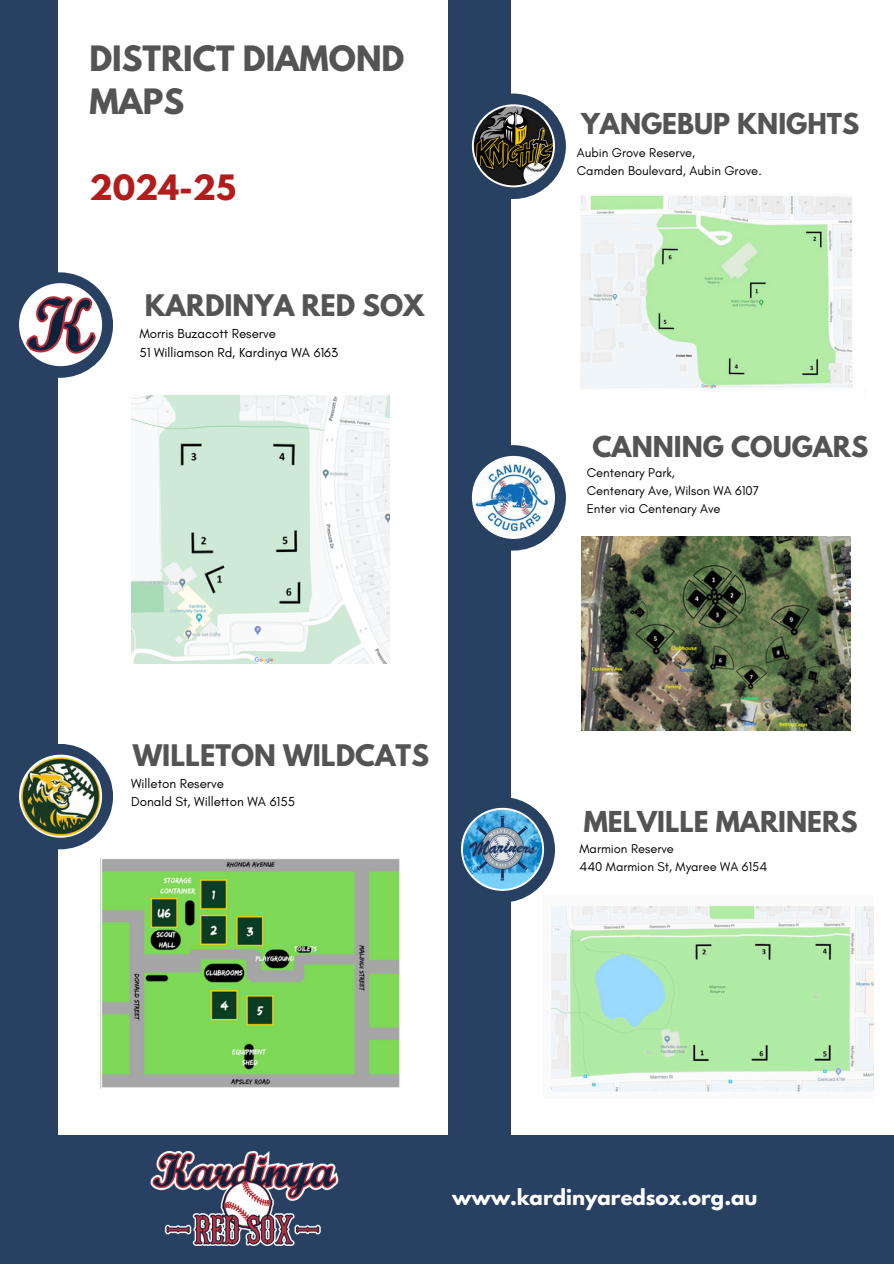
<style>
.page{position:relative;width:894px;height:1264px;background:#fff}
.page>*{position:absolute;margin:0;border:0;box-sizing:border-box;transform-origin:0 0}
.t1{font:700 30.9px/42.8px "League Spartan";color:#545454}
.t2{font:700 30.9px "League Spartan";color:#b31c1c}
.t3{font:700 26.25px "League Spartan";color:#545454}
.t4{font:700 25.5px "League Spartan";color:#545454}
.t5{font:700 19.65px "League Spartan";color:#fff}
.t6{font:13.35px "Glacial Indifference";color:#000}
.t7{font:12.9px "Glacial Indifference";color:#000}
</style>
<div class="page">
<div style="left:0;top:0;width:58px;height:1041px;background:#284163"></div>
<svg style="left:19px;top:272px;width:94px;height:106px"></svg>
<svg style="left:19px;top:283px;width:83px;height:83px"></svg>
<img style="left:21px;top:285px;width:79px;height:79px;border-radius:50%">
<div style="left:0;top:706px;width:58px;height:557px;background:#284163"></div>
<svg style="left:19px;top:744px;width:94px;height:105px"></svg>
<svg style="left:19px;top:754px;width:83px;height:83px"></svg>
<div style="left:448px;top:0;width:63px;height:1122px;background:#284163"></div>
<svg style="left:471px;top:94px;width:94px;height:105px"></svg>
<svg style="left:472px;top:104px;width:83px;height:83px"></svg>
<img style="left:473px;top:106px;width:80px;height:79px;border-radius:50%">
<img style="left:581px;top:195px;width:272px;height:194px">
<img style="left:21px;top:757px;width:79px;height:79px;border-radius:50%">
<svg style="left:471px;top:445px;width:94px;height:105px"></svg>
<svg style="left:472px;top:456px;width:83px;height:83px"></svg>
<img style="left:473px;top:458px;width:80px;height:79px;border-radius:50%">
<img style="left:581px;top:536px;width:269px;height:194px">
<div style="left:448px;top:818px;width:63px;height:445px;background:#284163"></div>
<svg style="left:461px;top:798px;width:94px;height:104px"></svg>
<svg style="left:461px;top:807px;width:83px;height:83px"></svg>
<img style="left:463px;top:809px;width:79px;height:80px;border-radius:50%">
<img style="left:543px;top:896px;width:330px;height:196px">
<img style="left:131px;top:395px;width:258px;height:268px">
<div style="left:0;top:1135px;width:893px;height:128px;background:#284163"></div>
<img style="left:150px;top:1151px;width:188px;height:94px">
<img style="left:100px;top:858px;width:300px;height:230px">
<p class="t1" style="left:89px;top:42px;width:316px">DISTRICT DIAMOND<br>MAPS</p>
<p class="t2" style="left:89px;top:172px;width:148px">2024-25</p>
<p class="t3" style="left:145px;top:292px;width:281px">KARDINYA RED SOX</p>
<p class="t6" style="left:139px;top:325px;width:138px">Morris Buzacott Reserve</p>
<p class="t6" style="left:139px;top:344px;width:200px">51 Williamson Rd, Kardinya WA 6163</p>
<h3 class="t3" style="left:133px;top:742px;width:298px">WILLETON WILDCATS</h3>
<p class="t6" style="left:131px;top:775px;width:94px">Willeton Reserve</p>
<p class="t6" style="left:131px;top:793px;width:165px">Donald St, Willetton WA 6155</p>
<p class="t4" style="left:581px;top:111px;width:279px">YANGEBUP KNIGHTS</p>
<p class="t7" style="left:576px;top:144px;width:120px">Aubin Grove Reserve,</p>
<h3 class="t7" style="left:576px;top:162px;width:186px">Camden Boulevard, Aubin Grove.</h3>
<h3 class="t4" style="left:592px;top:433px;width:277px">CANNING COUGARS</h3>
<p class="t7" style="left:586px;top:465px;width:89px">Centenary Park,</p>
<p class="t7" style="left:586px;top:483px;width:174px">Centenary Ave, Wilson WA 6107</p>
<p class="t7" style="left:586px;top:501px;width:135px">Enter via Centenary Ave</p>
<p class="t4" style="left:583px;top:808px;width:275px">MELVILLE MARINERS</p>
<p class="t7" style="left:579px;top:840px;width:96px">Marmion Reserve</p>
<p class="t7" style="left:579px;top:858px;width:189px">440 Marmion St, Myaree WA 6154</p>
<h4 class="t5" style="left:452px;top:1186px;width:307px">www.kardinyaredsox.org.au</h4>
</div>
